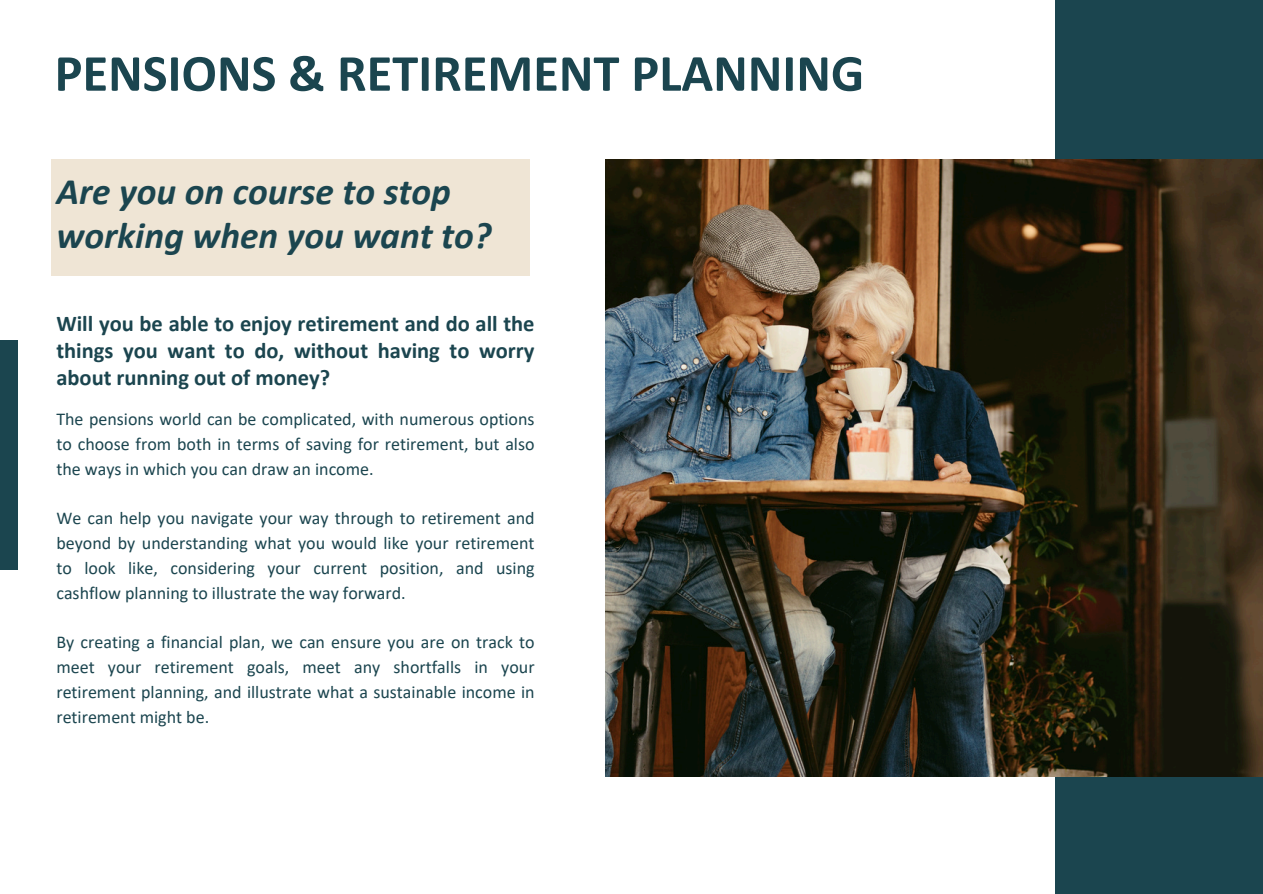
<style>
.page{position:relative;width:1263px;height:894px;background:#fff}
.page>*{position:absolute;margin:0;border:0;box-sizing:border-box;transform-origin:0 0}
.t1{font:700 52.5px "Calibri";color:#1b454f}
.t2{font:italic 700 37.5px/43.8px "Calibri";color:#1b454f}
.t3{font:700 22.5px/27px "Calibri";color:#1b454f;text-align:justify}
.t4{font:18px/24.8px "Calibri";color:#1b454f;text-align:justify}
</style>
<div class="page">
<div style="left:0;top:340px;width:18px;height:229px;background:#1b454f"></div>
<div style="left:1056px;top:0;width:207px;height:893px;background:#1b454f"></div>
<img style="left:605px;top:159px;width:657px;height:617px">
<div style="left:51px;top:159px;width:479px;height:117px;background:#efe5d5"></div>
<p class="t1" style="left:55px;top:51px;width:811px">PENSIONS &amp; RETIREMENT PLANNING</p>
<p class="t2" style="left:56px;top:173px;width:436px">Are you on course to stop working when you want to?</p>
<p class="t3" style="left:56px;top:312px;width:480px">Will you be able to enjoy retirement and do all the things you want to do, without having to worry about running out of money?</p>
<h2 class="t4" style="left:56px;top:408px;width:480px">The pensions world can be complicated, with numerous options to choose from both in terms of saving for retirement, but also the ways in which you can draw an income.</h2>
<h3 class="t4" style="left:56px;top:507px;width:480px">We can help you navigate your way through to retirement and beyond by understanding what you would like your retirement to look like, considering your current position, and using cashflow planning to illustrate the way forward.</h3>
<p class="t4" style="left:56px;top:631px;width:480px">By creating a financial plan, we can ensure you are on track to meet your retirement goals, meet any shortfalls in your retirement planning, and illustrate what a sustainable income in retirement might be.</p>
</div>
